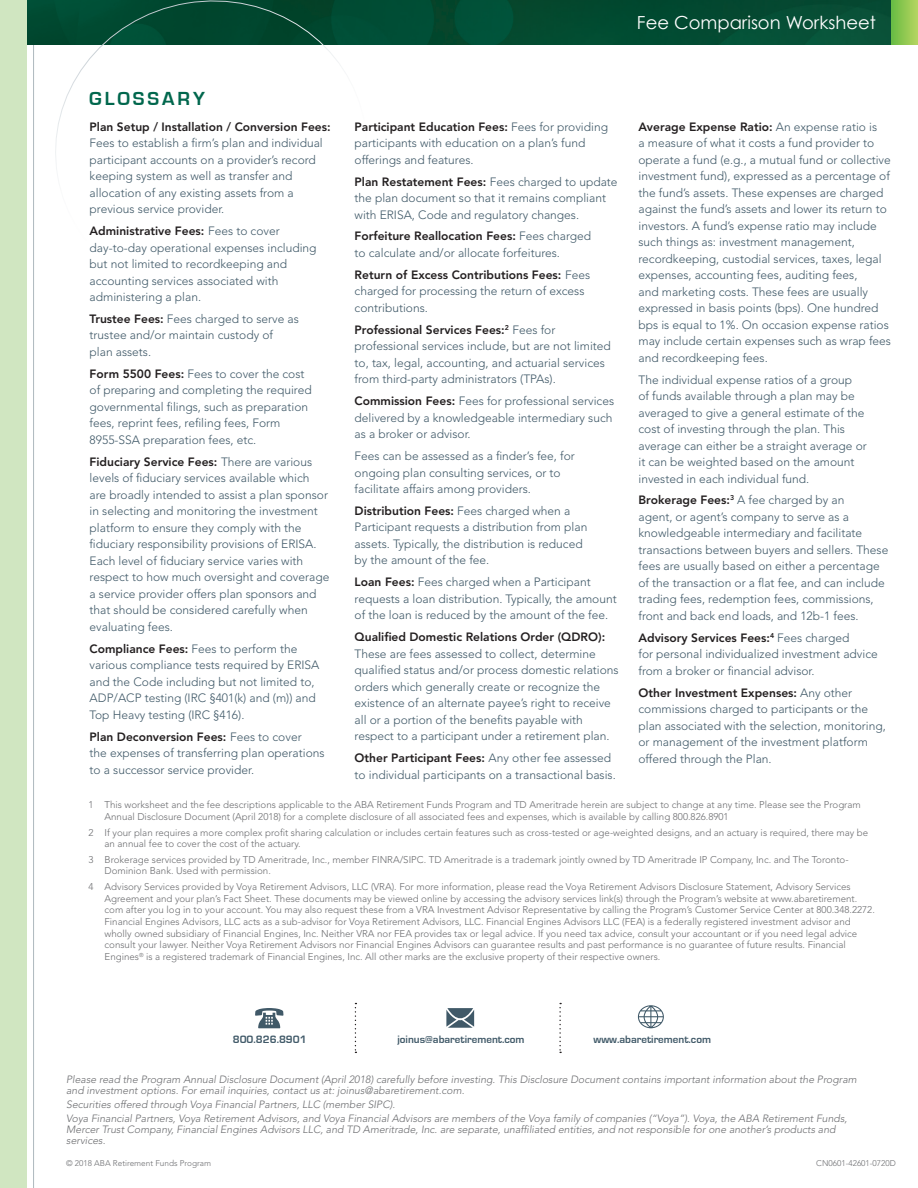
<style>
.page{position:relative;width:918px;height:1188px;background:#fff}
.page>*{position:absolute;margin:0;border:0;box-sizing:border-box;transform-origin:0 0}
.t1{font:700 19.5px "Eurostile";letter-spacing:.15em;color:#01674d}
.t2{font:18px "Century Gothic";color:#fff}
.t3{font:300 12px/16.5px "Avenir";color:#405968}
.t4{font:800 12px "Avenir";color:#231f20}
.t5{font:700 11.1px "Eurostile";color:#405968}
.t6{font:italic 300 10.5px/11.1px "Avenir";color:#6c6d70}
.t7{font:300 9.75px/11.7px "Avenir";color:#6c6d70}
.t8{font:300 8.25px "Avenir";color:#6c6d70}
.s1{font-weight:800;color:#231f20}
</style>
<div class="page">
<hr style="left:33px;top:44px;width:1px;height:1144px;background:#aeb8be">
<div style="left:27px;top:0;width:865px;height:44px;background:#024c32"></div>
<div style="left:0;top:0;width:27px;height:1188px;background:#d0e6c1"></div>
<svg style="left:255px;top:1008px;width:29px;height:20px"></svg>
<svg style="left:446px;top:1008px;width:28px;height:20px"></svg>
<svg style="left:638px;top:1005px;width:26px;height:23px"></svg>
<svg style="left:355px;top:1003px;width:1px;height:50px"></svg>
<svg style="left:559px;top:1003px;width:2px;height:50px"></svg>
<svg style="left:44px;top:0;width:334px;height:170px"></svg>
<div style="left:892px;top:0;width:26px;height:44px;background:linear-gradient(to right,#6bbd44,#b3d45f)"></div>
<h2 class="t2" style="left:637px;top:11px;width:240px">Fee Comparison Worksheet</h2>
<h1 class="t1" style="left:89px;top:87px;width:117px">GLOSSARY</h1>
<p class="t4" style="left:90px;top:119px;width:243px">Plan Setup / Installation / Conversion Fees:</p>
<p class="t3" style="left:90px;top:135px;width:235px">Fees to establish a firm’s plan and individual participant accounts on a provider’s record keeping system as well as transfer and allocation of any existing assets from a previous service provider.</p>
<p class="t3" style="left:90px;top:223px;width:228px"><span class="s1">Administrative Fees:</span> Fees to cover day-to-day operational expenses including but not limited to recordkeeping and accounting services associated with administering a plan.</p>
<p class="t3" style="left:90px;top:311px;width:211px"><span class="s1">Trustee Fees:</span> Fees charged to serve as trustee and/or maintain custody of plan assets.</p>
<p class="t3" style="left:90px;top:365px;width:224px"><span class="s1">Form 5500 Fees:</span> Fees to cover the cost of preparing and completing the required governmental filings, such as preparation fees, reprint fees, refiling fees, Form 8955-SSA preparation fees, etc.</p>
<p class="t3" style="left:90px;top:453px;width:241px"><span class="s1">Fiduciary Service Fees:</span> There are various levels of fiduciary services available which<br>are broadly intended to assist a plan sponsor in selecting and monitoring the investment platform to ensure they comply with the fiduciary responsibility provisions of ERISA.<br>Each level of fiduciary service varies with respect to how much oversight and coverage a service provider offers plan sponsors and that should be considered carefully when evaluating fees.</p>
<p class="t3" style="left:90px;top:640px;width:231px"><span class="s1">Compliance Fees:</span> Fees to perform the various compliance tests required by ERISA and the Code including but not limited to, ADP/ACP testing (IRC §401(k) and (m)) and Top Heavy testing (IRC §416).</p>
<p class="t3" style="left:90px;top:728px;width:236px"><span class="s1">Plan Deconversion Fees:</span> Fees to cover<br>the expenses of transferring plan operations to a successor service provider.</p>
<p class="t3" style="left:355px;top:118px;width:255px"><span class="s1">Participant Education Fees:</span> Fees for providing participants with education on a plan’s fund offerings and features.</p>
<p class="t3" style="left:355px;top:173px;width:264px"><span class="s1">Plan Restatement Fees:</span> Fees charged to update the plan document so that it remains compliant with ERISA, Code and regulatory changes.</p>
<p class="t3" style="left:355px;top:228px;width:238px"><span class="s1">Forfeiture Reallocation Fees:</span> Fees charged to calculate and/or allocate forfeitures.</p>
<p class="t3" style="left:355px;top:266px;width:237px"><span class="s1">Return of Excess Contributions Fees:</span> Fees charged for processing the return of excess contributions.</p>
<p class="t3" style="left:355px;top:321px;width:258px"><span class="s1">Professional Services Fees:</span><sup>2</sup> Fees for professional services include, but are not limited to, tax, legal, accounting, and actuarial services from third-party administrators (TPAs).</p>
<p class="t3" style="left:355px;top:393px;width:261px"><span class="s1">Commission Fees:</span> Fees for professional services delivered by a knowledgeable intermediary such as a broker or advisor.</p>
<p class="t3" style="left:355px;top:448px;width:222px">Fees can be assessed as a finder’s fee, for ongoing plan consulting services, or to facilitate affairs among providers.</p>
<p class="t3" style="left:355px;top:503px;width:234px"><span class="s1">Distribution Fees:</span> Fees charged when a Participant requests a distribution from plan assets. Typically, the distribution is reduced by the amount of the fee.</p>
<p class="t3" style="left:355px;top:574px;width:264px"><span class="s1">Loan Fees:</span> Fees charged when a Participant requests a loan distribution. Typically, the amount of the loan is reduced by the amount of the fee.</p>
<p class="t4" style="left:355px;top:630px;width:252px">Qualified Domestic Relations Order (QDRO):</p>
<p class="t3" style="left:355px;top:645px;width:266px">These are fees assessed to collect, determine qualified status and/or process domestic relations orders which generally create or recognize the existence of an alternate payee’s right to receive all or a portion of the benefits payable with respect to a participant under a retirement plan.</p>
<p class="t3" style="left:355px;top:750px;width:263px"><span class="s1">Other Participant Fees:</span> Any other fee assessed to individual participants on a transactional basis.</p>
<p class="t3" style="left:638px;top:118px;width:254px"><span class="s1">Average Expense Ratio:</span> An expense ratio is<br>a measure of what it costs a fund provider to operate a fund (e.g., a mutual fund or collective investment fund), expressed as a percentage of the fund’s assets. These expenses are charged against the fund’s assets and lower its return to investors. A fund’s expense ratio may include such things as: investment management, recordkeeping, custodial services, taxes, legal expenses, accounting fees, auditing fees,<br>and marketing costs. These fees are usually expressed in basis points (bps). One hundred bps is equal to 1%. On occasion expense ratios may include certain expenses such as wrap fees and recordkeeping fees.</p>
<p class="t3" style="left:638px;top:371px;width:230px">The individual expense ratios of a group<br>of funds available through a plan may be averaged to give a general estimate of the cost of investing through the plan. This average can either be a straight average or it can be weighted based on the amount invested in each individual fund.</p>
<p class="t3" style="left:638px;top:492px;width:251px"><span class="s1">Brokerage Fees:</span><sup>3</sup> A fee charged by an<br>agent, or agent’s company to serve as a knowledgeable intermediary and facilitate transactions between buyers and sellers. These fees are usually based on either a percentage of the transaction or a flat fee, and can include trading fees, redemption fees, commissions, front and back end loads, and 12b-1 fees.</p>
<p class="t3" style="left:638px;top:629px;width:241px"><span class="s1">Advisory Services Fees:</span><sup>4</sup> Fees charged<br>for personal individualized investment advice from a broker or financial advisor.</p>
<p class="t3" style="left:638px;top:684px;width:249px"><span class="s1">Other Investment Expenses:</span> Any other commissions charged to participants or the plan associated with the selection, monitoring, or management of the investment platform offered through the Plan.</p>
<p class="t7" style="left:105px;top:799px;width:758px;text-indent:-16px">1 This worksheet and the fee descriptions applicable to the ABA Retirement Funds Program and TD Ameritrade herein are subject to change at any time. Please see the Program<br>Annual Disclosure Document (April 2018) for a complete disclosure of all associated fees and expenses, which is available by calling 800.826.8901</p>
<p class="t7" style="left:105px;top:826px;width:765px;text-indent:-16px">2 If your plan requires a more complex profit sharing calculation or includes certain features such as cross-tested or age-weighted designs, and an actuary is required, there may be an annual fee to cover the cost of the actuary.</p>
<p class="t7" style="left:105px;top:854px;width:746px;text-indent:-16px">3 Brokerage services provided by TD Ameritrade, Inc., member FINRA/SIPC. TD Ameritrade is a trademark jointly owned by TD Ameritrade IP Company, Inc. and The Toronto-<br>Dominion Bank. Used with permission.</p>
<p class="t7" style="left:105px;top:881px;width:772px;text-indent:-16px">4 Advisory Services provided by Voya Retirement Advisors, LLC (VRA). For more information, please read the Voya Retirement Advisors Disclosure Statement, Advisory Services Agreement and your plan’s Fact Sheet. These documents may be viewed online by accessing the advisory services link(s) through the Program’s website at www.abaretirement. com after you log in to your account. You may also request these from a VRA Investment Advisor Representative by calling the Program’s Customer Service Center at 800.348.2272.<br>Financial Engines Advisors, LLC acts as a sub-advisor for Voya Retirement Advisors, LLC. Financial Engines Advisors LLC (FEA) is a federally registered investment advisor and wholly owned subsidiary of Financial Engines, Inc. Neither VRA nor FEA provides tax or legal advice. If you need tax advice, consult your accountant or if you need legal advice consult your lawyer. Neither Voya Retirement Advisors nor Financial Engines Advisors can guarantee results and past performance is no guarantee of future results. Financial Engines<sup>®</sup> is a registered trademark of Financial Engines, Inc. All other marks are the exclusive property of their respective owners.</p>
<p class="t5" style="left:233px;top:1034px;width:75px">800.826.8901</p>
<p class="t5" style="left:397px;top:1034px;width:129px">joinus@abaretirement.com</p>
<p class="t5" style="left:594px;top:1034px;width:119px">www.abaretirement.com</p>
<p class="t6" style="left:66px;top:1074px;width:792px">Please read the Program Annual Disclosure Document (April 2018) carefully before investing. This Disclosure Document contains important information about the Program and investment options. For email inquiries, contact us at: joinus@abaretirement.com.</p>
<p class="t6" style="left:66px;top:1097px;width:783px;line-height:13.8px">Securities offered through Voya Financial Partners, LLC (member SIPC).<br>Voya Financial Partners, Voya Retirement Advisors, and Voya Financial Advisors are members of the Voya family of companies (“Voya”). Voya, the ABA Retirement Funds,</p>
<p class="t6" style="left:66px;top:1124px;width:771px">Mercer Trust Company, Financial Engines Advisors LLC, and TD Ameritrade, Inc. are separate, unaffiliated entities, and not responsible for one another’s products and services.</p>
<p class="t8" style="left:66px;top:1159px;width:146px">© 2018 ABA Retirement Funds Program</p>
<p class="t8" style="left:816px;top:1159px;width:81px">CN0601-42601-0720D</p>
</div>
